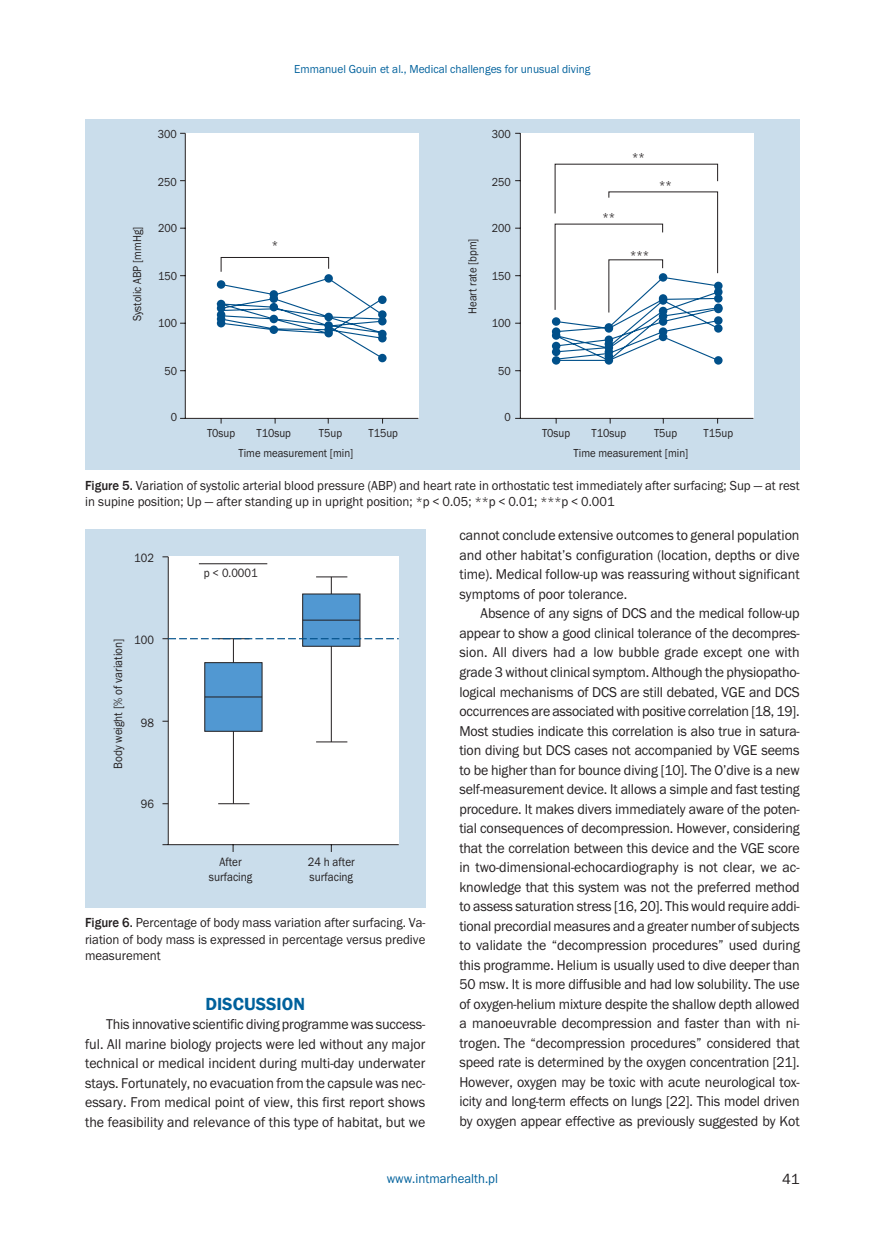
<style>
.page{position:relative;width:872px;height:1234px;background:#fff}
.page>*{position:absolute;margin:0;border:0;box-sizing:border-box;transform-origin:0 0}
._12_Srodtytul_1{font:600 18px "Franklin Gothic";color:#00619c}
.t1{font:15px "Franklin Got Itc TEE";color:#231f20}
._08_Tekst{font:14.7px/19.5px "Franklin Got Itc TEE";color:#231f20;text-align:justify;scale:.95 1}
._15_Rycina_podpis{font:13.5px/16.2px "Franklin Got Itc TEE";color:#231f20;scale:.95 1}
.t2{font:13.5px "Franklin Got Itc TEE";color:#00619c;scale:.95 1}
.t3{font:12.45px/15px "Franklin Gothic";color:#231f20;text-align:center;scale:.9 1}
.t4{font:12px "Franklin Gothic";color:#231f20;scale:.9 1}
.t5{font:12px "Franklin Got Itc TEE";color:#00619c;scale:.95 1}
.s1{font-family:"Franklin Gothic";font-weight:500}
</style>
<div class="page">
<div style="left:85px;top:119px;width:714px;height:350px;background:#caddeb"></div>
<div style="left:185px;top:133px;width:233px;height:285px;background:#fff"></div>
<div style="left:520px;top:133px;width:233px;height:285px;background:#fff"></div>
<hr style="left:180px;top:418px;width:238px;height:1px;background:#231f20">
<hr style="left:185px;top:133px;width:1px;height:285px;background:#231f20">
<hr style="left:515px;top:418px;width:238px;height:1px;background:#231f20">
<hr style="left:520px;top:133px;width:1px;height:285px;background:#231f20">
<div style="left:378px;top:310px;width:8px;height:9px;background:#01508a;border-radius:50%"></div>
<div style="left:378px;top:317px;width:8px;height:8px;background:#01508a;border-radius:50%"></div>
<div style="left:378px;top:334px;width:8px;height:8px;background:#01508a;border-radius:50%"></div>
<div style="left:378px;top:354px;width:8px;height:8px;background:#01508a;border-radius:50%"></div>
<div style="left:552px;top:356px;width:8px;height:8px;background:#01508a;border-radius:50%"></div>
<div style="left:552px;top:347px;width:8px;height:9px;background:#01508a;border-radius:50%"></div>
<div style="left:552px;top:342px;width:8px;height:8px;background:#01508a;border-radius:50%"></div>
<div style="left:552px;top:331px;width:8px;height:8px;background:#01508a;border-radius:50%"></div>
<div style="left:552px;top:327px;width:8px;height:9px;background:#01508a;border-radius:50%"></div>
<svg style="left:552px;top:317px;width:8px;height:9px"></svg>
<div style="left:604px;top:356px;width:9px;height:8px;background:#01508a;border-radius:50%"></div>
<div style="left:714px;top:281px;width:8px;height:9px;background:#01508a;border-radius:50%"></div>
<div style="left:714px;top:288px;width:8px;height:8px;background:#01508a;border-radius:50%"></div>
<div style="left:714px;top:294px;width:8px;height:8px;background:#01508a;border-radius:50%"></div>
<div style="left:714px;top:305px;width:8px;height:8px;background:#01508a;border-radius:50%"></div>
<div style="left:714px;top:316px;width:8px;height:9px;background:#01508a;border-radius:50%"></div>
<div style="left:714px;top:324px;width:8px;height:8px;background:#01508a;border-radius:50%"></div>
<div style="left:714px;top:356px;width:8px;height:8px;background:#01508a;border-radius:50%"></div>
<svg style="left:216px;top:280px;width:169px;height:79px"></svg>
<svg style="left:221px;top:164px;width:497px;height:149px"></svg>
<svg style="left:554px;top:276px;width:166px;height:86px"></svg>
<div style="left:85px;top:529px;width:340px;height:378px;background:#caddeb"></div>
<div style="left:168px;top:555px;width:231px;height:289px;background:#fff"></div>
<hr style="left:162px;top:844px;width:237px;height:1px;background:#231f20">
<hr style="left:168px;top:556px;width:1px;height:288px;background:#231f20">
<hr style="left:233px;top:638px;width:1px;height:165px;background:#231f20">
<div style="left:204px;top:662px;width:58px;height:69px;background:#5198d2;border:1px solid #231f20"></div>
<hr style="left:218px;top:803px;width:31px;height:1px;background:#231f20">
<hr style="left:331px;top:576px;width:1px;height:165px;background:#231f20">
<div style="left:302px;top:593px;width:58px;height:53px;background:#5198d2"></div>
<hr style="left:316px;top:741px;width:31px;height:1px;background:#231f20">
<hr style="left:316px;top:576px;width:31px;height:1px;background:#231f20">
<hr style="left:199px;top:563px;width:68px;height:1px;background:#231f20">
<hr style="left:205px;top:696px;width:57px;height:1px;background:#231f20">
<hr style="left:303px;top:619px;width:57px;height:1px;background:#231f20">
<svg style="left:162px;top:638px;width:237px;height:1px"></svg>
<p class="t4" style="left:158px;top:126px;width:23px">300</p>
<p class="t4" style="left:158px;top:174px;width:23px">250</p>
<p class="t4" style="left:130px;top:321px;width:106px;rotate:-90deg">Systolic ABP [mmHg]</p>
<p class="t4" style="left:158px;top:221px;width:23px">200</p>
<p class="t4" style="left:158px;top:268px;width:23px">150</p>
<p class="t4" style="left:158px;top:315px;width:23px">100</p>
<p class="t4" style="left:164px;top:363px;width:16px">50</p>
<p class="t4" style="left:171px;top:409px;width:9px">0</p>
<p class="t5" style="left:294px;top:62px;width:313px">Emmanuel Gouin et al., Medical challenges for unusual diving</p>
<p class="t4" style="left:492px;top:126px;width:23px">300</p>
<p class="t4" style="left:632px;top:149px;width:16px">**</p>
<p class="t4" style="left:492px;top:174px;width:23px">250</p>
<p class="t4" style="left:492px;top:221px;width:23px">200</p>
<p class="t4" style="left:602px;top:209px;width:16px">**</p>
<p class="t4" style="left:659px;top:177px;width:16px">**</p>
<p class="t4" style="left:272px;top:238px;width:9px">*</p>
<p class="t4" style="left:465px;top:314px;width:85px;rotate:-90deg">Heart rate [bpm]</p>
<p class="t4" style="left:492px;top:268px;width:23px">150</p>
<p class="t4" style="left:630px;top:247px;width:23px">***</p>
<p class="t4" style="left:492px;top:315px;width:23px">100</p>
<p class="t4" style="left:498px;top:363px;width:16px">50</p>
<p class="t4" style="left:504px;top:409px;width:9px">0</p>
<p class="t4" style="left:207px;top:425px;width:33px">T0sup</p>
<p class="t4" style="left:256px;top:425px;width:40px">T10sup</p>
<p class="t4" style="left:319px;top:425px;width:27px">T5up</p>
<p class="t4" style="left:368px;top:425px;width:34px">T15up</p>
<p class="t4" style="left:542px;top:425px;width:33px">T0sup</p>
<p class="t4" style="left:591px;top:425px;width:40px">T10sup</p>
<p class="t4" style="left:654px;top:425px;width:27px">T5up</p>
<p class="t4" style="left:703px;top:425px;width:34px">T15up</p>
<p class="t4" style="left:238px;top:445px;width:129px">Time measurement [min]</p>
<p class="t4" style="left:573px;top:445px;width:129px">Time measurement [min]</p>
<p class="_15_Rycina_podpis" style="left:85px;top:477px;width:753px"><span class="s1">Figure 5.</span> Variation of systolic arterial blood pressure (ABP) and heart rate in orthostatic test immediately after surfacing; Sup — at rest in supine position; Up — after standing up in upright position; *p &lt; 0.05; **p &lt; 0.01; ***p &lt; 0.001</p>
<p class="t3" style="left:134px;top:550px;width:23px">102</p>
<p class="t3" style="left:111px;top:768px;width:146px;rotate:-90deg">Body weight [% of variation]</p>
<p class="t3" style="left:134px;top:633px;width:23px">100</p>
<p class="t3" style="left:141px;top:715px;width:16px">98</p>
<p class="t3" style="left:141px;top:796px;width:16px">96</p>
<p class="t3" style="left:204px;top:565px;width:61px">p &lt; 0.0001</p>
<p class="t3" style="left:209px;top:854px;width:50px">After surfacing</p>
<p class="t3" style="left:308px;top:854px;width:54px;text-align:left">24 h after surfacing</p>
<p class="_15_Rycina_podpis" style="left:85px;top:914px;width:360px;text-align:justify"><span class="s1">Figure 6.</span> Percentage of body mass variation after surfacing. Va&shy;riation of body mass is expressed in percentage versus predive measurement</p>
<p class="_12_Srodtytul_1" style="left:205px;top:992px;width:101px">DISCUSSION</p>
<p class="_08_Tekst" style="left:85px;top:1014px;width:360px;text-indent:21px">This innovative scientific diving programme was success&shy;ful. All marine biology projects were led without any major technical or medical incident during multi-day underwater stays. Fortunately, no evacuation from the capsule was nec&shy;essary. From medical point of view, this first report shows the feasibility and relevance of this type of habitat, but we</p>
<p class="_08_Tekst" style="left:459px;top:526px;width:360px">cannot conclude extensive outcomes to general population and other habitat’s configuration (location, depths or dive time). Medical follow-up was reassuring without significant symptoms of poor tolerance.</p>
<p class="_08_Tekst" style="left:459px;top:604px;width:360px;text-indent:21px">Absence of any signs of DCS and the medical follow-up appear to show a good clinical tolerance of the decompres&shy;sion. All divers had a low bubble grade except one with grade 3 without clinical symptom. Although the physiopatho&shy;logical mechanisms of DCS are still debated, VGE and DCS occurrences are associated with positive correlation [18, 19].<br>Most studies indicate this correlation is also true in satura&shy;tion diving but DCS cases not accompanied by VGE seems to be higher than for bounce diving [10]. The O’dive is a new self-measurement device. It allows a simple and fast testing procedure. It makes divers immediately aware of the poten&shy;tial consequences of decompression. However, considering that the correlation between this device and the VGE score in two-dimensional-echocardiography is not clear, we ac&shy;knowledge that this system was not the preferred method to assess saturation stress [16, 20]. This would require addi&shy;tional precordial measures and a greater number of subjects to validate the “decompression procedures” used during this programme. Helium is usually used to dive deeper than 50 msw. It is more diffusible and had low solubility. The use of oxygen-helium mixture despite the shallow depth allowed a manoeuvrable decompression and faster than with ni&shy;trogen. The “decompression procedures” considered that speed rate is determined by the oxygen concentration [21].<br>However, oxygen may be toxic with acute neurological tox&shy;icity and long-term effects on lungs [22]. This model driven by oxygen appear effective as previously suggested by Kot</p>
<p class="t2" style="left:387px;top:1170px;width:119px">www.intmarhealth.pl</p>
<p class="t1" style="left:782px;top:1170px;width:19px">41</p>
</div>
